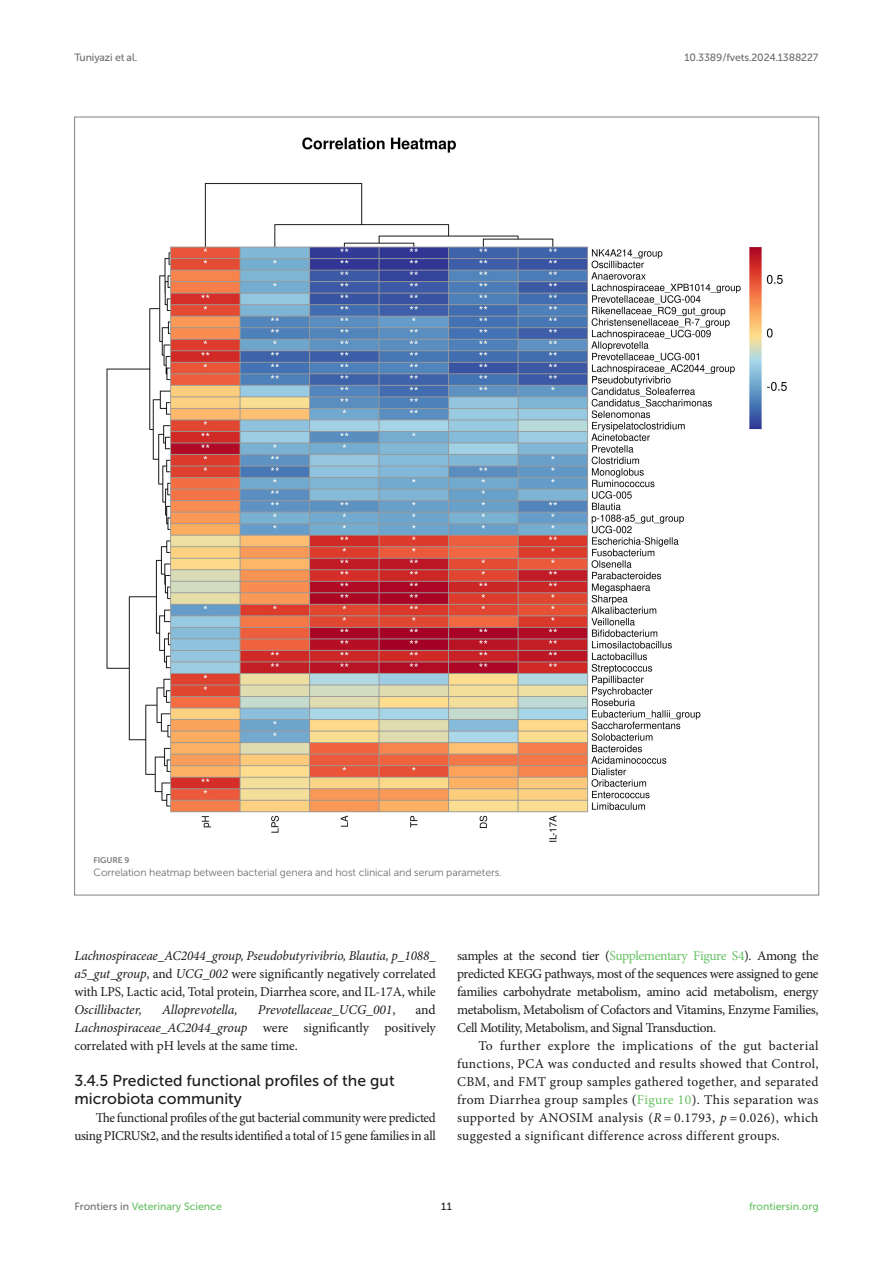
<style>
.page{position:relative;width:893px;height:1263px;background:#fff}
.page>*{position:absolute;margin:0;border:0;box-sizing:border-box;transform-origin:0 0}
.HEAD_3{font:15.75px/18px "Museo Sans 500";color:#1b1c1b}
.TEXT_FLUSH{font:13.5px/18px "Minion Pro";letter-spacing:-.025em;color:#1b1c1b;text-align:justify}
.TEXT{font:13.5px/18px "Minion Pro";letter-spacing:.025em;color:#1b1c1b;text-align:justify}
.TEXT_FLUSH-2{font:italic 13.5px "Minion Pro";letter-spacing:-.01em;color:#1b1c1b}
.FIG_LEG{font:10.5px "Museo Sans 300";letter-spacing:-.01em;color:#706f70}
.t1{font:10.5px "Museo Sans 500";color:#65c161}
.t2{font:10.5px "Museo Sans 500";letter-spacing:-.015em;color:#706f70}
.t3{font:10.5px "Museo Sans 500";color:#1b1c1b}
.FIG_HD{font:8.25px "Museo Sans 700";letter-spacing:-.01em;color:#7e7f7f}
.s1{font-style:italic}
.s2{font-style:normal}
.s3{color:#65c161}
.s4{color:#706f70}
</style>
<div class="page">
<img style="left:106px;top:137px;width:681px;height:705px">
<p class="t2" style="left:74px;top:51px;width:64px">Tuniyazi et al.</p>
<p class="t2" style="left:684px;top:51px;width:136px">10.3389/fvets.2024.1388227</p>
<p class="FIG_HD" style="left:94px;top:855px;width:37px">FIGURE 9</p>
<p class="FIG_LEG" style="left:94px;top:867px;width:410px">Correlation heatmap between bacterial genera and host clinical and serum parameters.</p>
<p class="TEXT_FLUSH" style="left:74px;top:947px;width:363px"><span class="s1">Lachnospiraceae_AC2044_group, Pseudobutyrivibrio, Blautia, p_1088_ a5_gut_group</span>, and <span class="s1">UCG_002</span> were significantly negatively correlated with LPS, Lactic acid, Total protein, Diarrhea score, and IL-17A, while <span class="s1">Oscillibacter,</span></p>
<p class="TEXT_FLUSH" style="left:74px;top:1001px;width:363px;text-indent:341px">and <span class="s1">Lachnospiraceae_AC2044_group</span> were significantly positively correlated with pH levels at the same time.</p>
<p class="HEAD_3" style="left:74px;top:1072px;width:322px">3.4.5 Predicted functional profiles of the gut microbiota community</p>
<p class="TEXT_FLUSH" style="left:74px;top:1109px;width:363px;text-align:right">The functional profiles of the gut bacterial community were predicted using PICRUSt2, and the results identified a total of 15 gene families in all</p>
<p class="TEXT_FLUSH-2" style="left:162px;top:1000px;width:77px">Alloprevotella,</p>
<p class="TEXT_FLUSH-2" style="left:258px;top:1000px;width:139px">Prevotellaceae_UCG_001<span class="s2">,</span></p>
<p class="TEXT_FLUSH" style="left:457px;top:947px;width:363px">samples at the second tier (<span class="s3">Supplementary Figure S4</span>). Among the predicted KEGG pathways, most of the sequences were assigned to gene families carbohydrate metabolism, amino acid metabolism, energy metabolism, Metabolism of Cofactors and Vitamins, Enzyme Families, Cell Motility, Metabolism, and Signal Transduction.</p>
<p class="TEXT" style="left:457px;top:1037px;width:363px;text-indent:21px">To further explore the implications of the gut bacterial functions, PCA was conducted and results showed that Control, CBM, and FMT group samples gathered together, and separated from Diarrhea group samples (<span class="s3">Figure 10</span>). This separation was supported by ANOSIM analysis (<span class="s1">R</span> = 0.1793, <span class="s1">p</span> = 0.026), which suggested a significant difference across different groups.</p>
<p class="t1" style="left:74px;top:1200px;width:149px"><span class="s4">Frontiers in</span> Veterinary Science</p>
<p class="t3" style="left:441px;top:1200px;width:12px">11</p>
<p class="t1" style="left:749px;top:1200px;width:71px">frontiersin.org</p>
</div>
